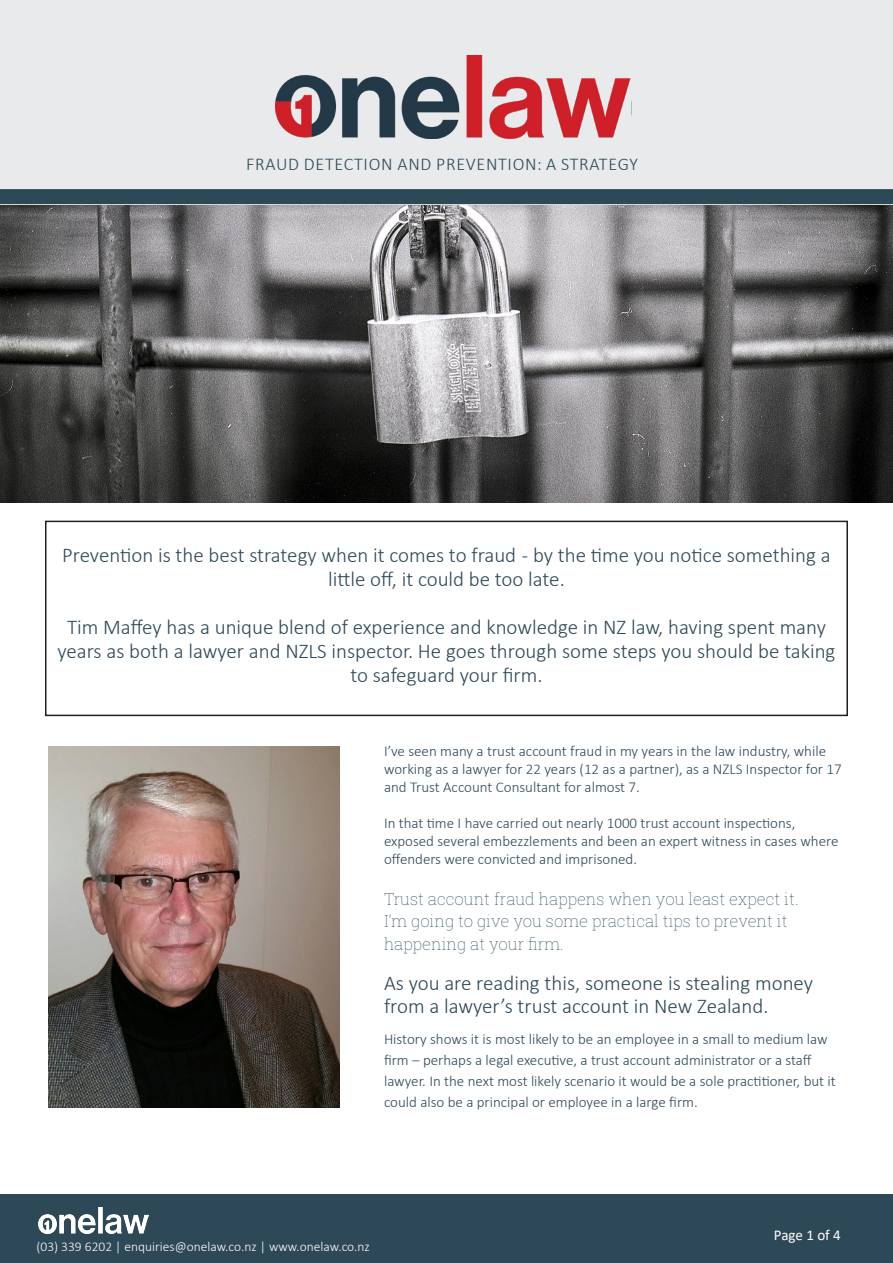
<style>
.page{position:relative;width:893px;height:1263px;background:#fff}
.page>*{position:absolute;margin:0;border:0;box-sizing:border-box;transform-origin:0 0}
.Intro_blurb{font:300 21px/24px "Calibri";color:#2d4857;text-align:center}
.Boxed_headings{font:300 21px/22.5px "Calibri";color:#2d4857}
.t1{font:300 18px "Calibri";letter-spacing:.04em;color:#2d4857}
.Pull_quote{font:100 16.5px/22.5px "Roboto Slab";color:#2d4857}
.Body_text{font:300 15px/18px "Calibri";color:#2d4857}
.Body_text-2{font:15px "Calibri";letter-spacing:-.005em;color:#fff}
.t2{font:300 13.5px "Calibri";color:#fff}
</style>
<div class="page">
<img style="left:0;top:204px;width:893px;height:299px">
<div style="left:0;top:0;width:893px;height:204px;background:#e9eaeb"></div>
<div style="left:0;top:189px;width:893px;height:15px;background:#2d4857"></div>
<div style="left:45px;top:521px;width:803px;height:195px;border:2px solid #231f20"></div>
<div style="left:0;top:1194px;width:893px;height:69px;background:#2d4857"></div>
<img style="left:38px;top:1207px;width:111px;height:26px">
<img style="left:48px;top:746px;width:291px;height:361px">
<img style="left:276px;top:56px;width:355px;height:82px">
<p class="t1" style="left:246px;top:152px;width:393px">FRAUD DETECTION AND PREVENTION: A STRATEGY</p>
<p class="Intro_blurb" style="left:62px;top:543px;width:770px">Prevention is the best strategy when it comes to fraud - by the time you notice something a little off, it could be too late.</p>
<p class="Intro_blurb" style="left:58px;top:615px;width:779px">Tim Maffey has a unique blend of experience and knowledge in NZ law, having spent many years as both a lawyer and NZLS inspector. He goes through some steps you should be taking to safeguard your firm.</p>
<p class="Body_text" style="left:384px;top:742px;width:459px">I’ve seen many a trust account fraud in my years in the law industry, while working as a lawyer for 22 years (12 as a partner), as a NZLS Inspector for 17 and Trust Account Consultant for almost 7.</p>
<p class="Body_text" style="left:384px;top:814px;width:456px">In that time I have carried out nearly 1000 trust account inspections, exposed several embezzlements and been an expert witness in cases where offenders were convicted and imprisoned.</p>
<p class="Pull_quote" style="left:384px;top:887px;width:416px">Trust account fraud happens when you least expect it.<br>I’m going to give you some practical tips to prevent it happening at your firm.</p>
<p class="Boxed_headings" style="left:384px;top:971px;width:431px">As you are reading this, someone is stealing money from a lawyer’s trust account in New Zealand.</p>
<p class="Body_text" style="left:384px;top:1028px;width:453px;line-height:21px">History shows it is most likely to be an employee in a small to medium law firm – perhaps a legal executive, a trust account administrator or a staff lawyer. In the next most likely scenario it would be a sole practitioner, but it could also be a principal or employee in a large firm.</p>
<p class="t2" style="left:36px;top:1238px;width:335px">(03) 339 6202 | enquiries@onelaw.co.nz | www.onelaw.co.nz</p>
<p class="Body_text-2" style="left:774px;top:1225px;width:68px">Page 1 of 4</p>
</div>
